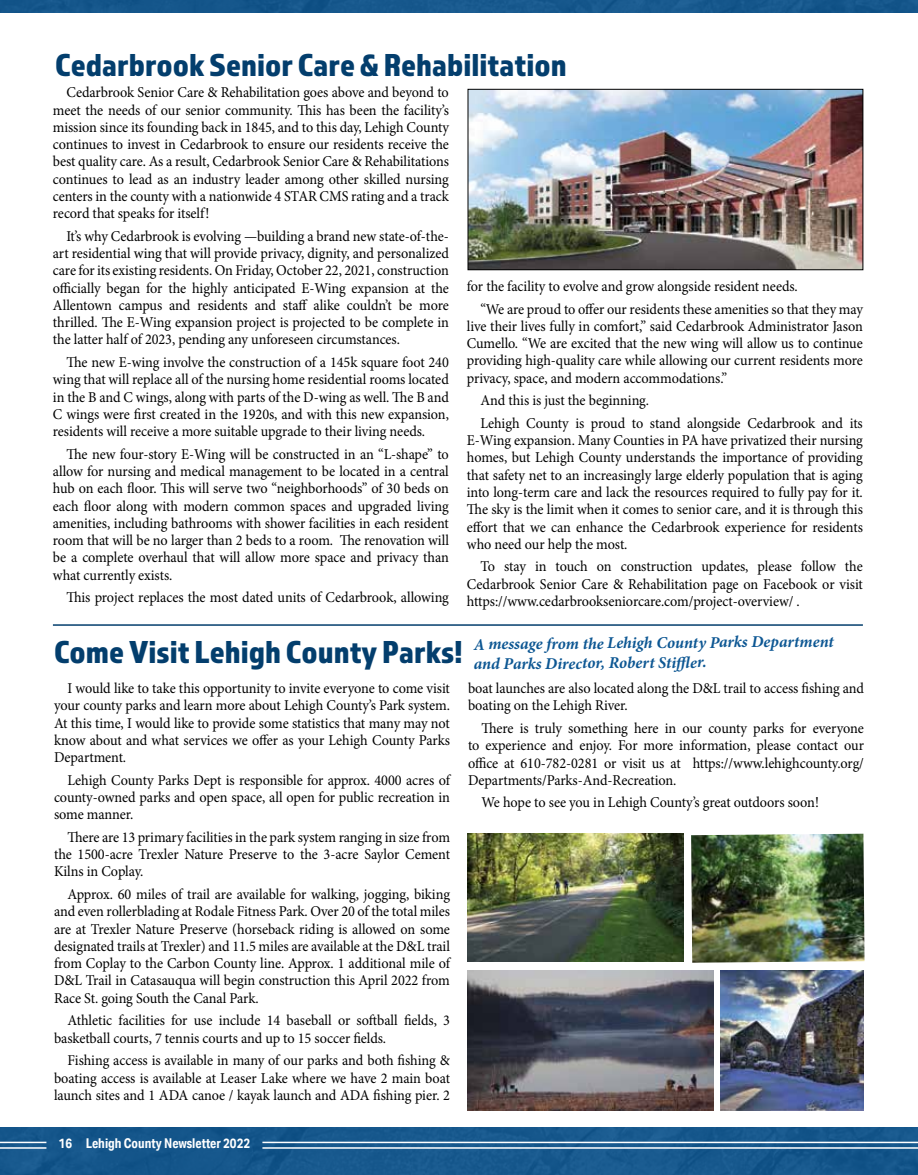
<style>
.page{position:relative;width:918px;height:1175px;background:#fff}
.page>*{position:absolute;margin:0;border:0;box-sizing:border-box;transform-origin:0 0}
.t1{font:33px "Almaq Refined";color:#033e6d}
.t2{font:italic 700 16.5px/19.4px "Minion Pro";color:#0d5793}
.t3{font:15px/17.2px "Minion Pro";letter-spacing:-.005em;color:#000;text-align:justify;scale:.95 1}
.t4{font:700 13.5px "Aktiv Grotesk Cd";color:#fff}
</style>
<div class="page">
<hr style="left:917px;top:0;width:1px;height:1174px;background:#e1e3ed">
<div style="left:0;top:1127px;width:918px;height:47px;background:#16578c"></div>
<hr style="left:0;top:1147px;width:46px;height:1px;background:#fff">
<hr style="left:262px;top:1147px;width:656px;height:1px;background:#fff">
<hr style="left:0;top:1141px;width:46px;height:2px;background:#fff">
<hr style="left:262px;top:1141px;width:656px;height:2px;background:#fff">
<div style="left:0;top:0;width:918px;height:13px;background:#16578c"></div>
<img style="left:470px;top:91px;width:391px;height:177px">
<div style="left:468px;top:89px;width:395px;height:181px;border:1px solid #000"></div>
<hr style="left:53px;top:624px;width:810px;height:2px;background:#033e6d">
<img style="left:467px;top:833px;width:216px;height:128px">
<img style="left:467px;top:970px;width:246px;height:140px">
<img style="left:691px;top:833px;width:174px;height:129px">
<img style="left:721px;top:970px;width:143px;height:140px">
<h1 class="t1" style="left:55px;top:45px;width:513px">Cedarbrook Senior Care &amp; Rehabilitation</h1>
<p class="t3" style="left:53px;top:84px;width:418px;text-indent:13px">Cedarbrook Senior Care &amp; Rehabilitation goes above and beyond to meet the needs of our senior community. This has been the facility’s mission since its founding back in 1845, and to this day, Lehigh County continues to invest in Cedarbrook to ensure our residents receive the best quality care. As a result, Cedarbrook Senior Care &amp; Rehabilitations continues to lead as an industry leader among other skilled nursing centers in the county with a nationwide 4 STAR CMS rating and a track record that speaks for itself!</p>
<p class="t3" style="left:53px;top:227px;width:418px;text-indent:13px">It’s why Cedarbrook is evolving —building a brand new state-of-the&shy;art residential wing that will provide privacy, dignity, and personalized care for its existing residents. On Friday, October 22, 2021, construction officially began for the highly anticipated E-Wing expansion at the Allentown campus and residents and staff alike couldn’t be more thrilled. The E-Wing expansion project is projected to be complete in the latter half of 2023, pending any unforeseen circumstances.</p>
<p class="t3" style="left:53px;top:354px;width:418px;text-indent:13px">The new E-wing involve the construction of a 145k square foot 240 wing that will replace all of the nursing home residential rooms located in the B and C wings, along with parts of the D-wing as well. The B and C wings were first created in the 1920s, and with this new expansion, residents will receive a more suitable upgrade to their living needs.</p>
<p class="t3" style="left:53px;top:445px;width:418px;text-indent:13px">The new four-story E-Wing will be constructed in an “L-shape” to allow for nursing and medical management to be located in a central hub on each floor. This will serve two “neighborhoods” of 30 beds on each floor along with modern common spaces and upgraded living amenities, including bathrooms with shower facilities in each resident room that will be no larger than 2 beds to a room. The renovation will be a complete overhaul that will allow more space and privacy than what currently exists.</p>
<p class="t3" style="left:66px;top:589px;width:404px">This project replaces the most dated units of Cedarbrook, allowing</p>
<p class="t3" style="left:480px;top:275px;width:404px;line-height:22.6px;text-indent:-13px">for the facility to evolve and grow alongside resident needs.<br>“We are proud to offer our residents these amenities so that they may</p>
<p class="t3" style="left:467px;top:317px;width:418px">live their lives fully in comfort,” said Cedarbrook Administrator Jason Cumello. “We are excited that the new wing will allow us to continue providing high-quality care while allowing our current residents more privacy, space, and modern accommodations.”</p>
<p class="t3" style="left:480px;top:389px;width:404px;line-height:22.6px">And this is just the beginning.<br>Lehigh County is proud to stand alongside Cedarbrook and its</p>
<p class="t3" style="left:467px;top:432px;width:418px">E-Wing expansion. Many Counties in PA have privatized their nursing homes, but Lehigh County understands the importance of providing that safety net to an increasingly large elderly population that is aging into long-term care and lack the resources required to fully pay for it.<br>The sky is the limit when it comes to senior care, and it is through this effort that we can enhance the Cedarbrook experience for residents who need our help the most.</p>
<p class="t3" style="left:467px;top:558px;width:418px;text-indent:13px">To stay in touch on construction updates, please follow the Cedarbrook Senior Care &amp; Rehabilitation page on Facebook or visit https://www.cedarbrookseniorcare.com/project-overview/ .</p>
<p class="t2" style="left:473px;top:636px;width:362px;rotate:-1deg">A message from the Lehigh County Parks Department and Parks Director, Robert Stiffl er.</p>
<h1 class="t1" style="left:54px;top:632px;width:410px">Come Visit Lehigh County Parks!</h1>
<p class="t3" style="left:54px;top:679px;width:418px;text-indent:13px">I would like to take this opportunity to invite everyone to come visit your county parks and learn more about Lehigh County’s Park system.<br>At this time, I would like to provide some statistics that many may not know about and what services we offer as your Lehigh County Parks Department.</p>
<p class="t3" style="left:54px;top:771px;width:418px;text-indent:13px">Lehigh County Parks Dept is responsible for approx. 4000 acres of county-owned parks and open space, all open for public recreation in some manner.</p>
<p class="t3" style="left:54px;top:828px;width:418px;text-indent:13px">There are 13 primary facilities in the park system ranging in size from the 1500-acre Trexler Nature Preserve to the 3-acre Saylor Cement Kilns in Coplay.</p>
<p class="t3" style="left:54px;top:885px;width:418px;text-indent:13px">Approx. 60 miles of trail are available for walking, jogging, biking and even rollerblading at Rodale Fitness Park. Over 20 of the total miles are at Trexler Nature Preserve (horseback riding is allowed on some designated trails at Trexler) and 11.5 miles are available at the D&amp;L trail from Coplay to the Carbon County line. Approx. 1 additional mile of D&amp;L Trail in Catasauqua will begin construction this April 2022 from Race St. going South the Canal Park.</p>
<p class="t3" style="left:54px;top:1012px;width:418px;text-indent:13px">Athletic facilities for use include 14 baseball or softball fields, 3 basketball courts, 7 tennis courts and up to 15 soccer fields.</p>
<p class="t3" style="left:54px;top:1051px;width:418px;text-indent:13px">Fishing access is available in many of our parks and both fishing &amp; boating access is available at Leaser Lake where we have 2 main boat launch sites and 1 ADA canoe / kayak launch and ADA fishing pier. 2</p>
<p class="t3" style="left:468px;top:679px;width:418px">boat launches are also located along the D&amp;L trail to access fishing and boating on the Lehigh River.</p>
<p class="t3" style="left:468px;top:719px;width:418px;text-indent:13px">There is truly something here in our county parks for everyone to experience and enjoy. For more information, please contact our office at 610-782-0281 or visit us at https://www.lehighcounty.org/ Departments/Parks-And-Recreation.</p>
<p class="t3" style="left:482px;top:794px;width:357px">We hope to see you in Lehigh County’s great outdoors soon!</p>
<p class="t4" style="left:59px;top:1134px;width:193px">16 Lehigh County Newsletter 2022</p>
</div>
